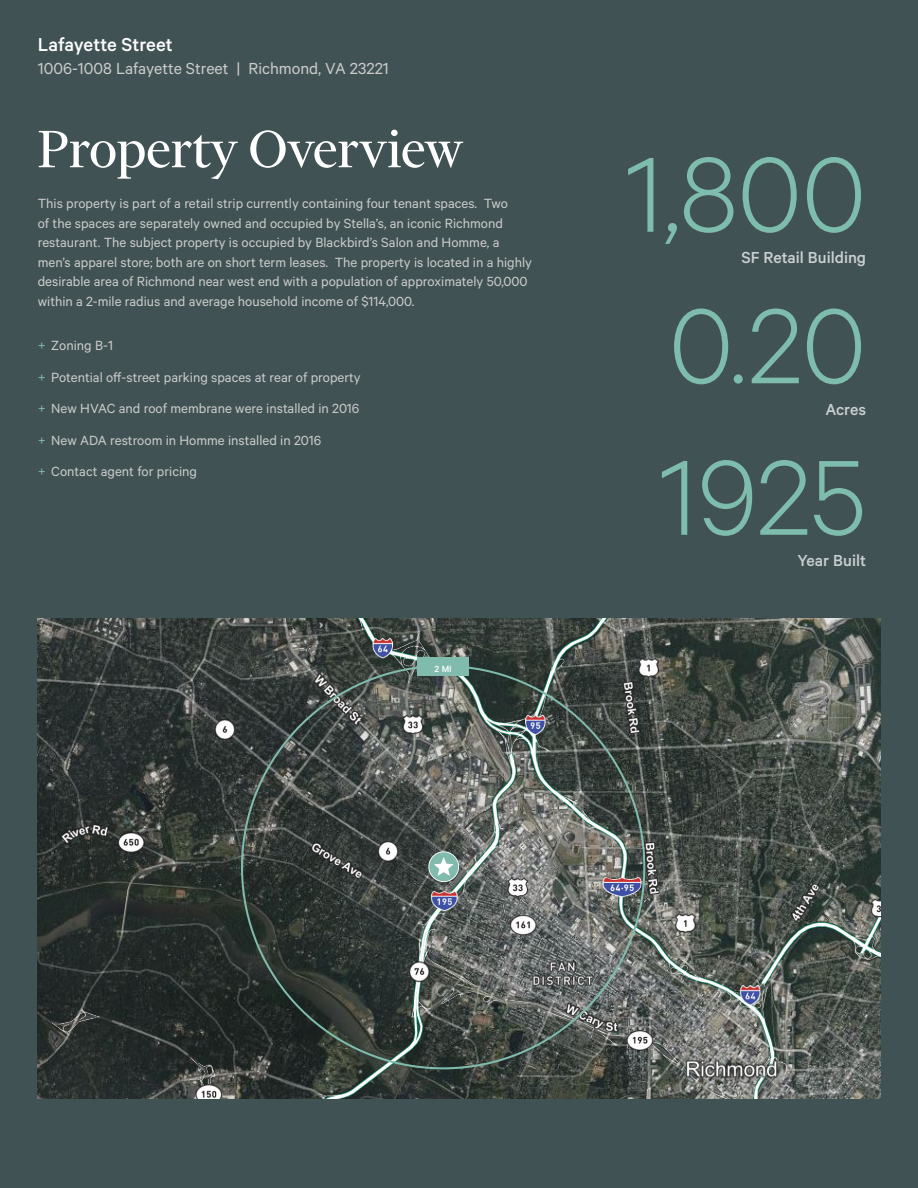
<style>
.page{position:relative;width:918px;height:1188px;background:#415255}
.page>*{position:absolute;margin:0;border:0;box-sizing:border-box;transform-origin:0 0}
.Callout_Large{font:300 120px "Calibre";color:#7ebcad}
.Heading_Small{font:60px "Financier Display";color:#fff}
.t1{font:500 21px "Calibre";color:#fff}
.t2{font:18px "Calibre";color:#cbccca}
.Callout_Description{font:500 18px "Calibre";color:#cad0d2}
.Body_Copy{font:15px/19.5px "Calibre";color:#cbccca}
.t3{font:500 10.2px "Calibre";color:#fff}
.s1{color:#7ebcad}
</style>
<div class="page">
<img style="left:38px;top:619px;width:842px;height:480px">
<div style="left:418px;top:657px;width:51px;height:18px;background:#80bbad"></div>
<svg style="left:428px;top:851px;width:31px;height:31px"></svg>
<div style="left:429px;top:852px;width:29px;height:29px;background:#80bbad;border-radius:50%"></div>
<svg style="left:434px;top:857px;width:20px;height:19px"></svg>
<p class="t1" style="left:38px;top:33px;width:137px">Lafayette Street</p>
<p class="t2" style="left:38px;top:58px;width:353px">1006-1008 Lafayette Street | Richmond, VA 23221</p>
<p class="Heading_Small" style="left:38px;top:118px;width:427px">Property Overview</p>
<p class="Body_Copy" style="left:38px;top:193px;width:496px">This property is part of a retail strip currently containing four tenant spaces. Two<br>of the spaces are separately owned and occupied by Stella’s, an iconic Richmond restaurant. The subject property is occupied by Blackbird’s Salon and Homme, a men’s apparel store; both are on short term leases. The property is located in a highly desirable area of Richmond near west end with a population of approximately 50,000 within a 2-mile radius and average household income of $114,000.</p>
<p class="Body_Copy" style="left:38px;top:335px;width:77px"><span class="s1">+</span> Zoning B-1</p>
<p class="Body_Copy" style="left:38px;top:367px;width:324px"><span class="s1">+</span> Potential off-street parking spaces at rear of property</p>
<p class="Body_Copy" style="left:38px;top:398px;width:323px"><span class="s1">+</span> New HVAC and roof membrane were installed in 2016</p>
<p class="Body_Copy" style="left:38px;top:430px;width:285px"><span class="s1">+</span> New ADA restroom in Homme installed in 2016</p>
<p class="Body_Copy" style="left:38px;top:461px;width:161px"><span class="s1">+</span> Contact agent for pricing</p>
<p class="t3" style="left:435px;top:662px;width:19px">2 MI</p>
<p class="Callout_Large" style="left:624px;top:125px;width:243px">1,800</p>
<p class="Callout_Description" style="left:741px;top:247px;width:126px">SF Retail Building</p>
<p class="Callout_Large" style="left:669px;top:276px;width:199px">0.20</p>
<p class="Callout_Description" style="left:825px;top:399px;width:42px">Acres</p>
<p class="Callout_Large" style="left:658px;top:428px;width:209px">1925</p>
<p class="Callout_Description" style="left:797px;top:550px;width:70px">Year Built</p>
</div>
